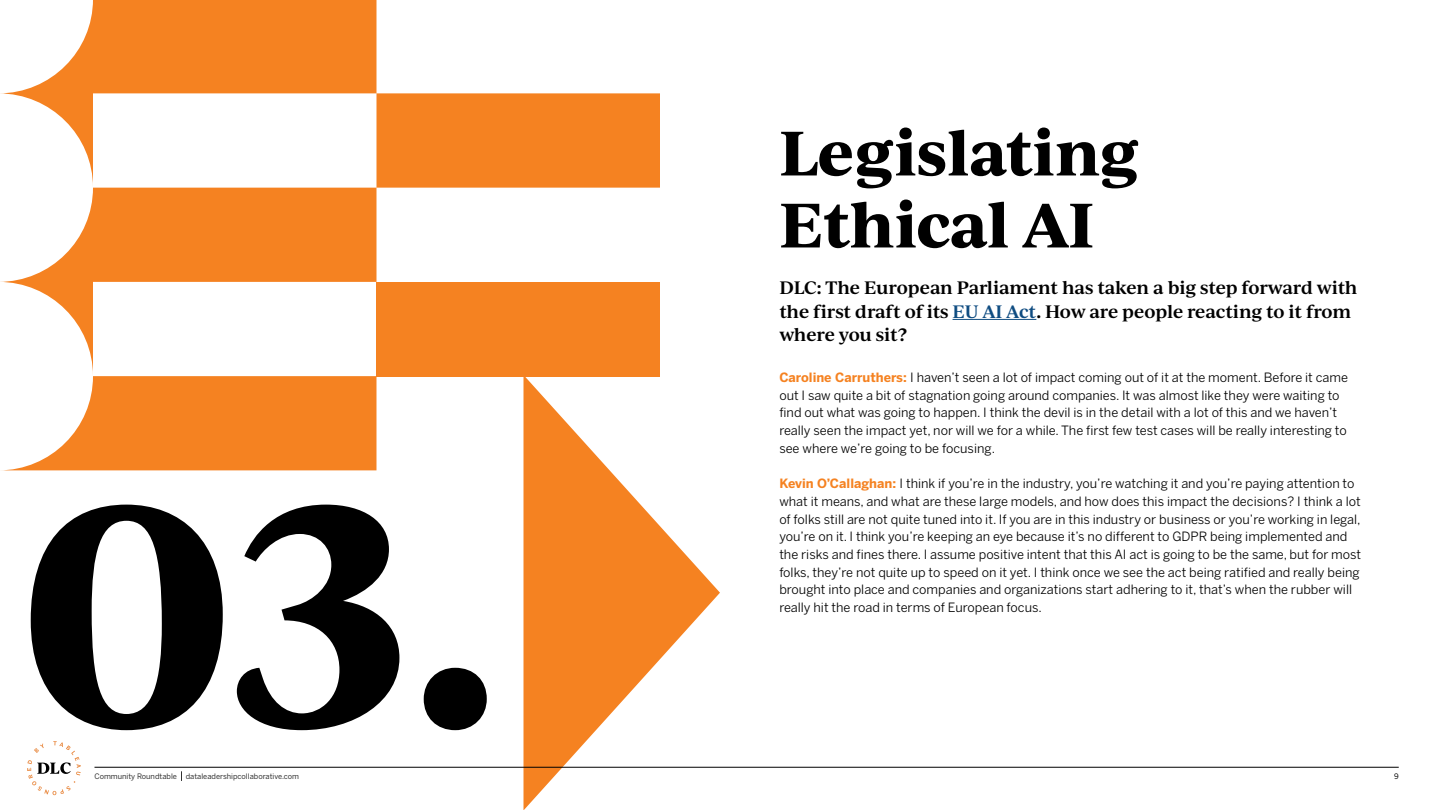
<style>
.page{position:relative;width:1440px;height:810px;background:#fff}
.page>*{position:absolute;margin:0;border:0;box-sizing:border-box;transform-origin:0 0}
.t1{font:700 300px "Ivy Journal";color:#000}
.t2{font:700 60px/72px "Ivy Journal";letter-spacing:-.01em;color:#000}
.t3{font:600 17.25px/23.2px "Ivy Journal";letter-spacing:-.015em;color:#000}
.t4{font:12.75px/17.7px "Benton Sans";color:#000}
.t5{font:7.5px "Benton Sans";color:#333}
.t6{font:7.5px "Benton Sans";color:#000}
.s1{color:#0f4c81}
.s2{font-weight:700;color:#f58221}
</style>
<div class="page">
<hr style="left:953px;top:319px;width:83px;height:1px;background:#0f4c81">
<svg style="left:0;top:0;width:660px;height:374px"></svg>
<div style="left:376px;top:282px;width:284px;height:94px;background:#f58221"></div>
<svg style="left:7px;top:376px;width:369px;height:94px"></svg>
<svg style="left:524px;top:376px;width:196px;height:434px;fill:#f58221"></svg>
<hr style="left:94px;top:767px;width:1305px;height:1px;background:#000">
<svg style="left:27px;top:741px;width:54px;height:54px"></svg>
<h1 class="t1" style="left:17px;top:387px;width:485px">03.</h1>
<h2 class="t2" style="left:779px;top:115px;width:362px">Legislating<br>Ethical AI</h2>
<h3 class="t3" style="left:779px;top:276px;width:580px">DLC: The European Parliament has taken a big step forward with the first draft of its <span class="s1">EU AI Act</span>. How are people reacting to it from where you sit?</h3>
<p class="t4" style="left:779px;top:368px;width:570px"><span class="s2">Caroline Carruthers:</span> I haven’t seen a lot of impact coming out of it at the moment. Before it came out I saw quite a bit of stagnation going around companies. It was almost like they were waiting to find out what was going to happen. I think the devil is in the detail with a lot of this and we haven’t really seen the impact yet, nor will we for a while. The first few test cases will be really interesting to see where we’re going to be focusing.</p>
<p class="t4" style="left:779px;top:475px;width:583px"><span class="s2">Kevin O’Callaghan:</span> I think if you’re in the industry, you’re watching it and you’re paying attention to what it means, and what are these large models, and how does this impact the decisions? I think a lot of folks still are not quite tuned into it. If you are in this industry or business or you’re working in legal, you’re on it. I think you’re keeping an eye because it’s no different to GDPR being implemented and the risks and fines there. I assume positive intent that this AI act is going to be the same, but for most folks, they’re not quite up to speed on it yet. I think once we see the act being ratified and really being brought into place and companies and organizations start adhering to it, that’s when the rubber will really hit the road in terms of European focus.</p>
<p class="t5" style="left:94px;top:772px;width:206px">Community Roundtable dataleadershipcollaborative.com</p>
<p class="t6" style="left:1394px;top:772px;width:6px">9</p>
</div>
